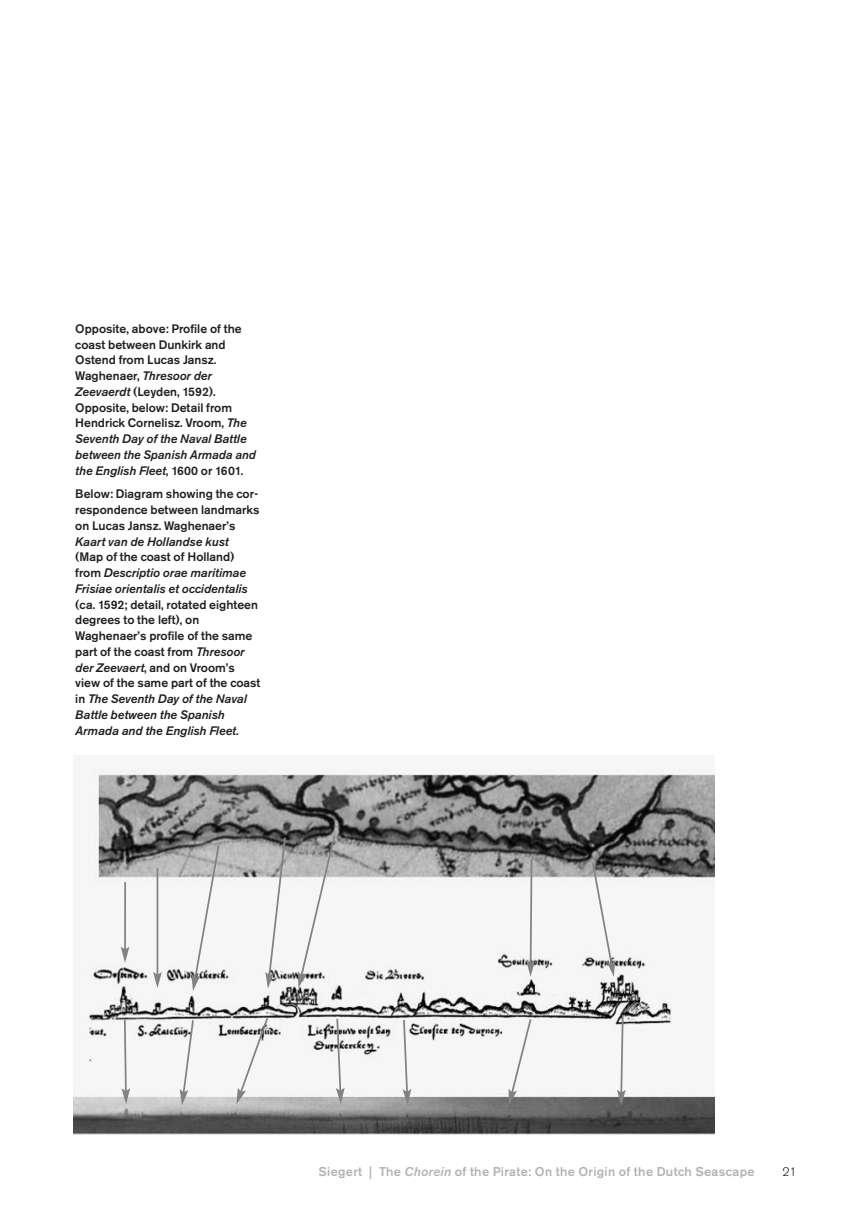
<style>
.page{position:relative;width:851px;height:1213px;background:#fff}
.page>*{position:absolute;margin:0;border:0;box-sizing:border-box;transform-origin:0 0}
.t1{font:500 12.6px "Akzidenz Grotesk BE";letter-spacing:.025em;color:#b2b3b7}
.t2{font:500 12.25px/15.8px "Akzidenz Grotesk BE";color:#231f20}
.t3{font:italic 500 12.25px/15.8px "Akzidenz Grotesk BE";color:#231f20}
.t4{font:300 12.25px "Akzidenz Grotesk BE";color:#231f20}
.s1{font-style:italic}
.s2{font-style:normal}
</style>
<div class="page">
<img style="left:74px;top:768px;width:640px;height:366px">
<svg style="left:121px;top:880px;width:9px;height:255px"></svg>
<svg style="left:180px;top:1018px;width:15px;height:87px"></svg>
<svg style="left:236px;top:1016px;width:33px;height:88px"></svg>
<svg style="left:335px;top:1017px;width:9px;height:118px"></svg>
<svg style="left:402px;top:1018px;width:9px;height:87px"></svg>
<svg style="left:617px;top:1013px;width:8px;height:93px"></svg>
<hr style="left:157px;top:868px;width:1px;height:107px;background:#808285">
<svg style="left:153px;top:972px;width:9px;height:16px"></svg>
<svg style="left:191px;top:843px;width:30px;height:148px"></svg>
<svg style="left:265px;top:836px;width:22px;height:152px"></svg>
<svg style="left:298px;top:833px;width:38px;height:155px"></svg>
<svg style="left:508px;top:857px;width:27px;height:278px"></svg>
<svg style="left:591px;top:861px;width:24px;height:116px"></svg>
<p class="t2" style="left:75px;top:322px;width:182px">Opposite, above: Profile of the coast between Dunkirk and<br>Ostend from Lucas Jansz.<br>Waghenaer, <span class="s1">Thresoor der<br>Zeevaerdt</span> (Leyden, 1592).<br>Opposite, below: Detail from<br>Hendrick Cornelisz. Vroom, <span class="s1">The<br>Seventh Day of the Naval Battle between the Spanish Armada and the English Fleet</span>, 1600 or 1601.</p>
<p class="t2" style="left:75px;top:487px;width:186px;text-align:justify">Below: Diagram showing the cor&shy;respondence between landmarks on Lucas Jansz. Waghenaer’s</p>
<p class="t3" style="left:75px;top:534px;width:155px">Kaart van de Hollandse kust</p>
<p class="t3" style="left:75px;top:550px;width:174px"><span class="s2">(Map of the coast of Holland) from</span> Descriptio orae maritimae<br>Frisiae orientalis et occidentalis</p>
<p class="t2" style="left:75px;top:597px;width:187px">(ca. 1592; detail, rotated eighteen degrees to the left), on<br>Waghenaer’s profile of the same part of the coast from <span class="s1">Thresoor der Zeevaert</span>, and on Vroom’s view of the same part of the coast in <span class="s1">The Seventh Day of the Naval<br>Battle between the Spanish<br>Armada and the English Fleet</span>.</p>
<p class="t1" style="left:318px;top:1167px;width:437px">Siegert | The <span class="s1">Chorein</span> of the Pirate: On the Origin of the Dutch Seascape</p>
<p class="t4" style="left:782px;top:1167px;width:16px">21</p>
</div>
